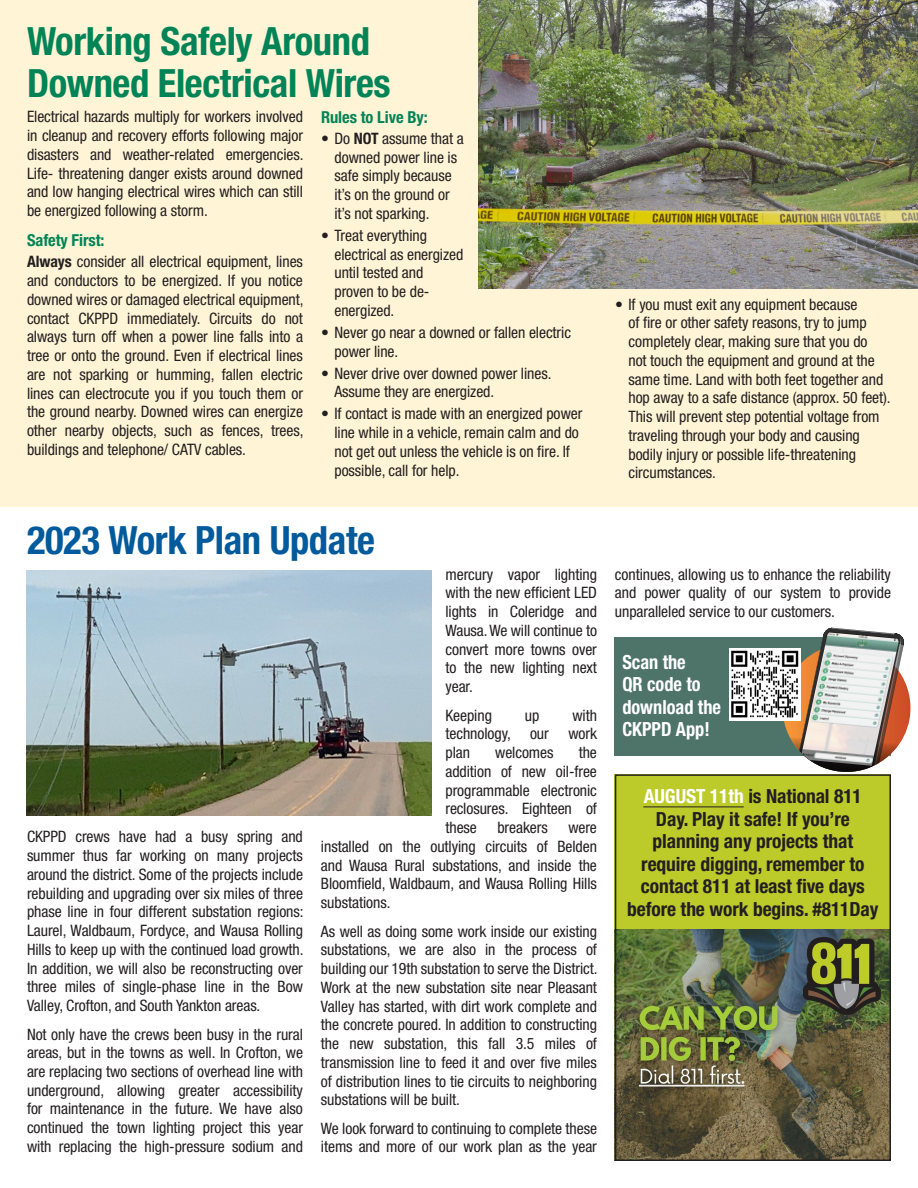
<style>
.page{position:relative;width:918px;height:1188px;background:#fff}
.page>*{position:absolute;margin:0;border:0;box-sizing:border-box;transform-origin:0 0}
.t1{font:700 condensed 39px/42px "Helvetica Neue LT Std";letter-spacing:-.01em;color:#008457}
.t2{font:700 condensed 39px "Helvetica Neue LT Std";letter-spacing:-.01em;color:#005a9c}
.t3{font:700 condensed 19.5px/22.5px "Helvetica Neue LT Std";letter-spacing:-.005em;color:#231f20;text-align:center}
.t4{font:700 condensed 19.5px/22.5px "Helvetica Neue LT Std";color:#fff;scale:.94 1}
.t5{font:700 condensed 16.5px "Helvetica Neue LT Std";letter-spacing:-.005em;color:#008457}
.t6{font:condensed 15.75px/18.8px "Helvetica Neue LT Std";letter-spacing:-.005em;color:#231f20;text-align:justify}
.s1{font-weight:700}
.s2{color:#fff}
</style>
<div class="page">
<div style="left:615px;top:637px;width:276px;height:119px;background:#4e7369"></div>
<svg style="left:784px;top:627px;width:122px;height:145px"></svg>
<img style="left:802px;top:632px;width:97px;height:134px">
<div style="left:0;top:0;width:918px;height:507px;background:#fff4d5"></div>
<img style="left:479px;top:0;width:439px;height:288px">
<img style="left:27px;top:570px;width:405px;height:246px">
<div style="left:615px;top:774px;width:276px;height:157px;background:#bdcb2a"></div>
<img style="left:618px;top:929px;width:270px;height:229px">
<img style="left:803px;top:938px;width:77px;height:77px">
<div style="left:615px;top:774px;width:276px;height:387px;border:2px solid #231f20"></div>
<img style="left:729px;top:648px;width:72px;height:73px">
<hr style="left:643px;top:807px;width:101px;height:1px;background:#231f20">
<h1 class="t1" style="left:27px;top:19px;width:365px">Working Safely Around<br>Downed Electrical Wires</h1>
<p class="t6" style="left:27px;top:107px;width:278px">Electrical hazards multiply for workers involved in cleanup and recovery efforts following major disasters and weather-related emergencies.<br>Life- threatening danger exists around downed and low hanging electrical wires which can still be energized following a storm.</p>
<p class="t5" style="left:27px;top:231px;width:79px">Safety First:</p>
<p class="t6" style="left:27px;top:252px;width:278px"><span class="s1">Always</span> consider all electrical equipment, lines and conductors to be energized. If you notice downed wires or damaged electrical equipment, contact CKPPD immediately. Circuits do not always turn off when a power line falls into a tree or onto the ground. Even if electrical lines are not sparking or humming, fallen electric lines can electrocute you if you touch them or the ground nearby. Downed wires can energize other nearby objects, such as fences, trees, buildings and telephone/ CATV cables.</p>
<p class="t5" style="left:321px;top:107px;width:108px">Rules to Live By:</p>
<p class="t6" style="left:334px;top:129px;width:131px;text-align:left;text-indent:-13px">• Do <span class="s1">NOT</span> assume that a downed power line is safe simply because it’s on the ground or it’s not sparking.</p>
<p class="t6" style="left:334px;top:226px;width:130px;text-align:left;text-indent:-13px">• Treat everything electrical as energized until tested and proven to be de&shy;energized.</p>
<p class="t6" style="left:334px;top:323px;width:238px;text-indent:-13px">• Never go near a downed or fallen electric power line.</p>
<p class="t6" style="left:334px;top:364px;width:218px;text-indent:-13px">• Never drive over downed power lines.<br>Assume they are energized.</p>
<p class="t6" style="left:334px;top:404px;width:249px;text-align:left;text-indent:-13px">• If contact is made with an energized power line while in a vehicle, remain calm and do not get out unless the vehicle is on fire. If possible, call for help.</p>
<p class="t6" style="left:629px;top:295px;width:264px;text-align:left;text-indent:-13px">• If you must exit any equipment because<br>of fire or other safety reasons, try to jump completely clear, making sure that you do<br>not touch the equipment and ground at the same time. Land with both feet together and hop away to a safe distance (approx. 50 feet).<br>This will prevent step potential voltage from traveling through your body and causing bodily injury or possible life-threatening circumstances.</p>
<h1 class="t2" style="left:27px;top:517px;width:349px">2023 Work Plan Update</h1>
<p class="t6" style="left:27px;top:827px;width:278px">CKPPD crews have had a busy spring and summer thus far working on many projects around the district. Some of the projects include rebuilding and upgrading over six miles of three phase line in four different substation regions:<br>Laurel, Waldbaum, Fordyce, and Wausa Rolling Hills to keep up with the continued load growth.<br>In addition, we will also be reconstructing over three miles of single-phase line in the Bow Valley, Crofton, and South Yankton areas.</p>
<p class="t6" style="left:27px;top:1024px;width:278px">Not only have the crews been busy in the rural areas, but in the towns as well. In Crofton, we are replacing two sections of overhead line with underground, allowing greater accessibility for maintenance in the future. We have also continued the town lighting project this year with replacing the high-pressure sodium and</p>
<p class="t6" style="left:445px;top:565px;width:153px">mercury vapor lighting with the new efficient LED lights in Coleridge and Wausa. We will continue to convert more towns over to the new lighting next year.</p>
<p class="t6" style="left:445px;top:706px;width:48px">Keeping</p>
<p class="t6" style="left:525px;top:706px;width:16px">up</p>
<p class="t6" style="left:445px;top:706px;width:153px;text-indent:127px">with technology, our work plan</p>
<p class="t6" style="left:445px;top:743px;width:153px;text-indent:133px">the addition of new oil-free programmable electronic reclosures. Eighteen of these</p>
<p class="t6" style="left:495px;top:743px;width:60px">welcomes</p>
<p class="t6" style="left:497px;top:818px;width:52px">breakers</p>
<p class="t6" style="left:321px;top:818px;width:278px;text-indent:247px">were installed on the outlying circuits of Belden and Wausa Rural substations, and inside the Bloomfield, Waldbaum, and Wausa Rolling Hills substations.</p>
<p class="t6" style="left:321px;top:922px;width:278px">As well as doing some work inside our existing substations, we are also in the process of building our 19th substation to serve the District.<br>Work at the new substation site near Pleasant Valley has started, with dirt work complete and the concrete poured. In addition to constructing the new substation, this fall 3.5 miles of transmission line to feed it and over five miles of distribution lines to tie circuits to neighboring substations will be built.</p>
<p class="t6" style="left:321px;top:1119px;width:278px">We look forward to continuing to complete these items and more of our work plan as the year</p>
<p class="t6" style="left:615px;top:565px;width:278px">continues, allowing us to enhance the reliability and power quality of our system to provide unparalleled service to our customers.</p>
<p class="t4" style="left:622px;top:650px;width:106px">Scan the<br>QR code to download the<br>CKPPD App!</p>
<p class="t3" style="left:627px;top:785px;width:253px"><span class="s2">AUGUST 11th</span> is National 811<br>Day. Play it safe! If you’re planning any projects that require digging, remember to contact 811 at least five days before the work begins. #811Day</p>
</div>
